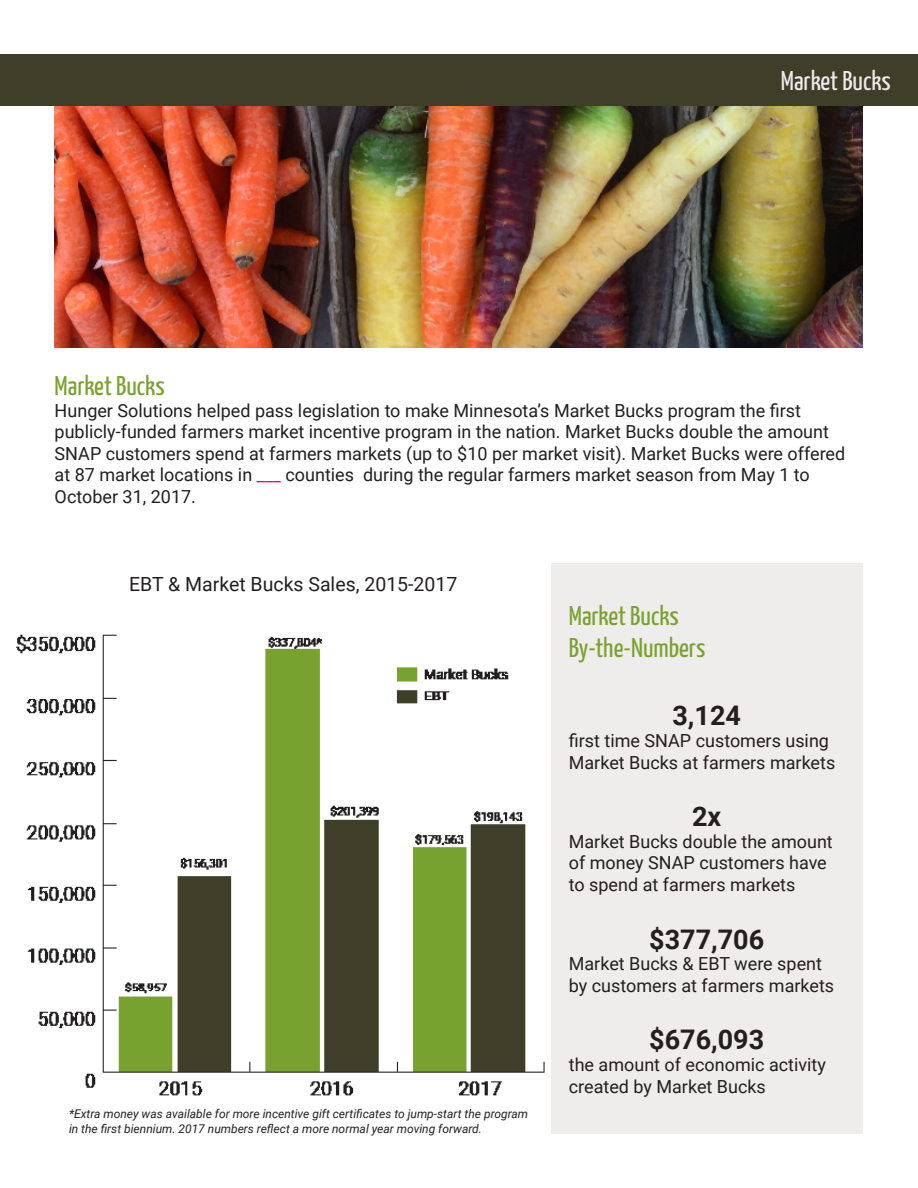
<style>
.page{position:relative;width:918px;height:1188px;background:#fff}
.page>*{position:absolute;margin:0;border:0;box-sizing:border-box;transform-origin:0 0}
.Section_heading{font:27px "Yanone Kaffeesatz";color:#78a22d}
.Data_Highlight_2{font:700 27px "Roboto";color:#231f20}
.Internal_Title{font:27px "Yanone Kaffeesatz";color:#efedec}
.Chart_Title{font:19.5px "Roboto";color:#231f20}
.Text{font:18px/21.6px "Roboto";color:#231f20}
.Source{font:italic 12px/14.4px "Roboto";color:#231f20}
.s1{color:#ed028c}
</style>
<div class="page">
<img style="left:54px;top:105px;width:809px;height:242px">
<div style="left:551px;top:563px;width:312px;height:571px;background:#efedec"></div>
<img style="left:16px;top:634px;width:529px;height:462px">
<div style="left:0;top:54px;width:918px;height:51px;background:#3e3e29"></div>
<p class="Internal_Title" style="left:781px;top:61px;width:112px">Market Bucks</p>
<p class="Section_heading" style="left:55px;top:366px;width:112px">Market Bucks</p>
<p class="Text" style="left:55px;top:399px;width:792px">Hunger Solutions helped pass legislation to make Minnesota’s Market Bucks program the first publicly-funded farmers market incentive program in the nation. Market Bucks double the amount SNAP customers spend at farmers markets (up to $10 per market visit). Market Bucks were offered at 87 market locations in <span class="s1">___</span> counties during the regular farmers market season from May 1 to October 31, 2017.</p>
<p class="Chart_Title" style="left:129px;top:571px;width:330px">EBT &amp; Market Bucks Sales, 2015-2017</p>
<p class="Source" style="left:69px;top:1106px;width:461px">*Extra money was available for more incentive gift certificates to jump-start the program in the first biennium. 2017 numbers reflect a more normal year moving forward.</p>
<p class="Section_heading" style="left:569px;top:596px;width:112px">Market Bucks</p>
<p class="Section_heading" style="left:569px;top:628px;width:138px">By-the-Numbers</p>
<p class="Data_Highlight_2" style="left:672px;top:697px;width:70px">3,124</p>
<p class="Text" style="left:569px;top:729px;width:268px">first time SNAP customers using<br>Market Bucks at farmers markets</p>
<p class="Data_Highlight_2" style="left:692px;top:798px;width:31px">2x</p>
<p class="Text" style="left:569px;top:830px;width:266px">Market Bucks double the amount of money SNAP customers have to spend at farmers markets</p>
<p class="Data_Highlight_2" style="left:649px;top:920px;width:117px">$377,706</p>
<p class="Text" style="left:569px;top:952px;width:267px">Market Bucks &amp; EBT were spent by customers at farmers markets</p>
<p class="Data_Highlight_2" style="left:649px;top:1021px;width:117px">$676,093</p>
<p class="Text" style="left:569px;top:1053px;width:259px">the amount of economic activity created by Market Bucks</p>
</div>
